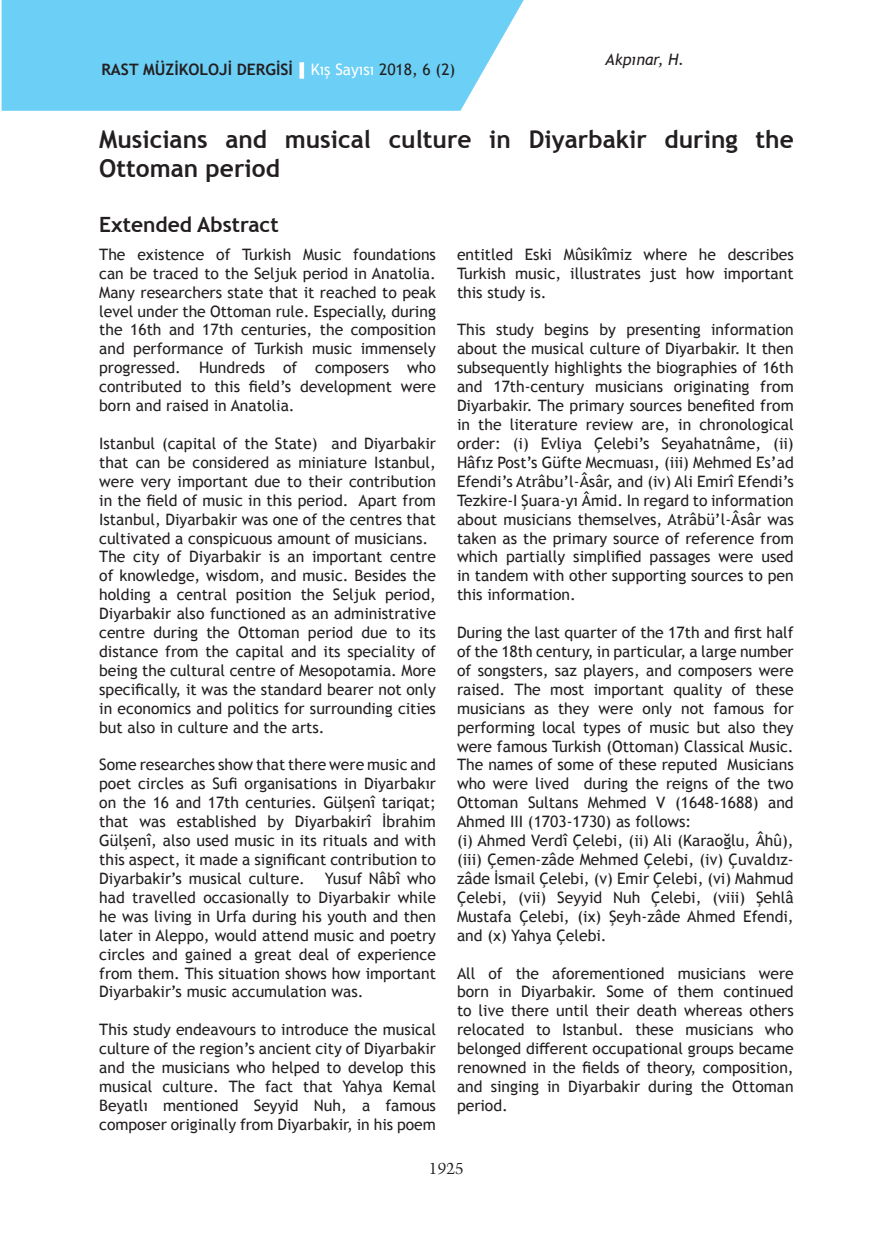
<style>
.page{position:relative;width:893px;height:1241px;background:#fff}
.page>*{position:absolute;margin:0;border:0;box-sizing:border-box;transform-origin:0 0}
.t1{font:700 24.5px/29.4px "Trebuchet MS";color:#231f20}
.t2{font:700 21px "Trebuchet MS";color:#231f20}
.t3{font:15.75px/18.9px "Trebuchet MS";color:#231f20;text-align:justify}
.t4{font:700 15.75px "Trebuchet MS";color:#231f20}
.t5{font:italic 15.75px "Trebuchet MS";color:#231f20}
.t6{font:15.75px "Trump Mediaeval";color:#231f20}
.s1{font-weight:400;color:#fff}
.s2{font-weight:400}
</style>
<div class="page">
<svg style="left:2px;top:0;width:522px;height:111px;background:#74d2f6"></svg>
<div style="left:299px;top:62px;width:5px;height:17px;border:4px solid #fff"></div>
<p class="t4" style="left:101px;top:59px;width:356px">RAST MÜZIKOLOJI DERGISI <span class="s1">| Kış Sayısı</span> <span class="s2">2018, 6 (2)</span></p>
<p class="t5" style="left:605px;top:50px;width:81px">Akpınar, H.</p>
<h1 class="t1" style="left:99px;top:124px;width:696px">Musicians and musical culture in Diyarbakir during the<br>Ottoman period</h1>
<h2 class="t2" style="left:99px;top:211px;width:181px">Extended Abstract</h2>
<p class="t3" style="left:99px;top:244px;width:338px">The existence of Turkish Music foundations can be traced to the Seljuk period in Anatolia.<br>Many researchers state that it reached to peak level under the Ottoman rule. Especially, during the 16th and 17th centuries, the composition and performance of Turkish music immensely progressed. Hundreds of composers who contributed to this field’s development were born and raised in Anatolia.</p>
<p class="t3" style="left:99px;top:433px;width:338px;text-align:left">Istanbul (capital of the State) and Diyarbakir that can be considered as miniature Istanbul, were very important due to their contribution in the field of music in this period. Apart from Istanbul, Diyarbakir was one of the centres that cultivated a conspicuous amount of musicians.<br>The city of Diyarbakir is an important centre of knowledge, wisdom, and music. Besides the holding a central position the Seljuk period, Diyarbakir also functioned as an administrative centre during the Ottoman period due to its distance from the capital and its speciality of being the cultural centre of Mesopotamia. More specifically, it was the standard bearer not only in economics and politics for surrounding cities but also in culture and the arts.</p>
<p class="t3" style="left:99px;top:755px;width:338px">Some researches show that there were music and poet circles as Sufi organisations in Diyarbakır on the 16 and 17th centuries. Gülşenî tariqat; that was established by Diyarbakirî İbrahim Gülşenî, also used music in its rituals and with this aspect, it made a significant contribution to Diyarbakir’s musical culture.</p>
<p class="t3" style="left:457px;top:245px;width:338px">entitled Eski Mûsikîmiz where he describes Turkish music, illustrates just how important this study is.</p>
<p class="t3" style="left:457px;top:320px;width:338px">This study begins by presenting information about the musical culture of Diyarbakir. It then subsequently highlights the biographies of 16th and 17th-century musicians originating from Diyarbakir. The primary sources benefited from in the literature review are, in chronological order: (i) Evliya Çelebi’s Seyahatnâme, (ii)<br>Hâfız Post’s Güfte Mecmuası, (iii) Mehmed Es’ad Efendi’s Atrâbu’l-Âsâr, and (iv) Ali Emirî Efendi’s Tezkire-I Şuara-yı Âmid. In regard to information about musicians themselves, Atrâbü’l-Âsâr was taken as the primary source of reference from which partially simplified passages were used in tandem with other supporting sources to pen this information.</p>
<p class="t3" style="left:457px;top:623px;width:338px;text-align:left">During the last quarter of the 17th and first half of the 18th century, in particular, a large number of songsters, saz players, and composers were raised. The most important quality of these musicians as they were only not famous for performing local types of music but also they were famous Turkish (Ottoman) Classical Music.<br>The names of some of these reputed Musicians who were lived during the reigns of the two Ottoman Sultans Mehmed V (1648-1688) and Ahmed III (1703-1730) as follows:<br>(i) Ahmed Verdî Çelebi, (ii) Ali (Karaoğlu, Âhû), (iii) Çemen-zâde Mehmed Çelebi, (iv) Çuvaldız&shy;zâde İsmail Çelebi, (v) Emir Çelebi, (vi) Mahmud Çelebi, (vii) Seyyid Nuh Çelebi, (viii) Şehlâ Mustafa Çelebi, (ix) Şeyh-zâde Ahmed Efendi, and (x) Yahya Çelebi.</p>
<p class="t3" style="left:457px;top:963px;width:338px">All of the aforementioned musicians were born in Diyarbakir. Some of them continued to live there until their death whereas others relocated to Istanbul. these musicians who belonged different occupational groups became renowned in the fields of theory, composition, and singing in Diyarbakir during the Ottoman period.</p>
<p class="t3" style="left:99px;top:868px;width:338px;text-indent:226px">Yusuf Nâbî who had travelled occasionally to Diyarbakir while he was living in Urfa during his youth and then later in Aleppo, would attend music and poetry circles and gained a great deal of experience from them. This situation shows how important Diyarbakir’s music accumulation was.</p>
<p class="t3" style="left:99px;top:1019px;width:338px">This study endeavours to introduce the musical culture of the region’s ancient city of Diyarbakir and the musicians who helped to develop this musical culture. The fact that Yahya Kemal Beyatlı mentioned Seyyid Nuh, a famous composer originally from Diyarbakir, in his poem</p>
<p class="t6" style="left:429px;top:1158px;width:37px">1925</p>
</div>
